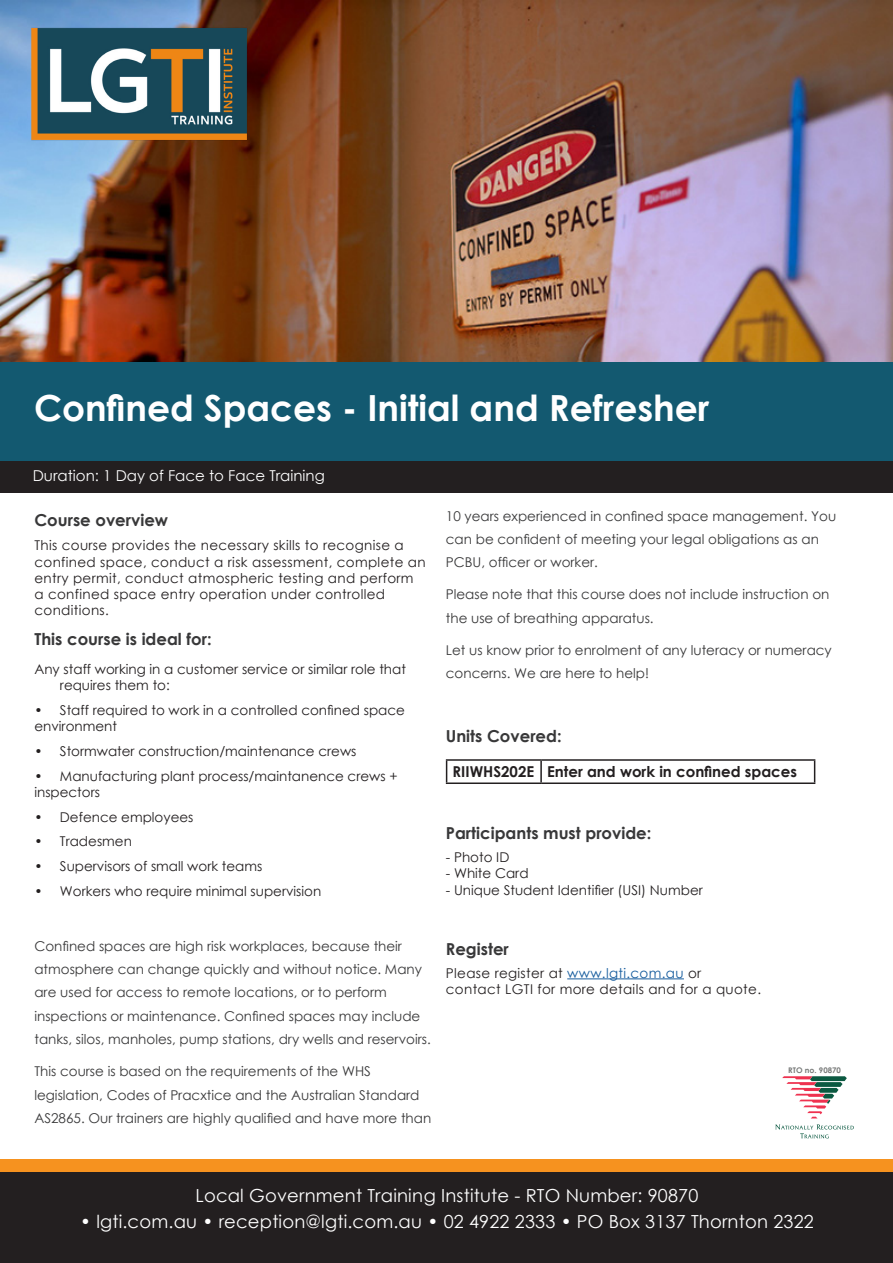
<style>
.page{position:relative;width:893px;height:1263px;background:#fff}
.page>*{position:absolute;margin:0;border:0;box-sizing:border-box;transform-origin:0 0}
.t1{font:700 36px "Century Gothic";color:#fff}
.Body_points{font:18px "Century Gothic";letter-spacing:.01em;color:#fff}
.Body{font:700 16.5px "Century Gothic";color:#383839}
.Body_points-2{font:700 16.5px "Century Gothic";color:#383839}
.Body_points-3{font:700 15px "Century Gothic";color:#231f20}
.t2{font:15px "Century Gothic";color:#fff}
.Body-2{font:13.5px/23.4px "Century Gothic";color:#383839}
.Body-3{font:13.5px/16.2px "Century Gothic";color:#231f20}
.Body-4{font:13.5px/16.2px "Century Gothic";letter-spacing:.025em;color:#231f20}
.Body_points-4{font:13.5px/16.2px "Century Gothic";letter-spacing:.025em;color:#231f20}
.Body_points-5{font:13.5px "Century Gothic";color:#231f20}
.t3{font:700 7.8px "Century Gothic";color:#777978}
.s1{color:#175d9e}
</style>
<div class="page">
<div style="left:0;top:460px;width:893px;height:33px;background:#231f20"></div>
<div style="left:0;top:1159px;width:893px;height:33px;background:#f6921f"></div>
<div style="left:0;top:1173px;width:893px;height:90px;background:#231f20"></div>
<hr style="left:567px;top:978px;width:117px;height:1px;background:#175d9e">
<hr style="left:446px;top:759px;width:95px;height:2px;background:#231f20">
<svg style="left:446px;top:761px;width:1px;height:21px"></svg>
<hr style="left:541px;top:759px;width:274px;height:2px;background:#231f20">
<hr style="left:540px;top:761px;width:2px;height:21px;background:#231f20">
<svg style="left:814px;top:761px;width:1px;height:21px"></svg>
<hr style="left:446px;top:782px;width:95px;height:2px;background:#231f20">
<hr style="left:541px;top:782px;width:274px;height:2px;background:#231f20">
<div style="left:0;top:361px;width:893px;height:99px;background:#135970"></div>
<img style="left:0;top:0;width:893px;height:361px">
<img style="left:24px;top:25px;width:232px;height:120px">
<svg style="left:782px;top:1076px;width:65px;height:42px"></svg>
<svg style="left:775px;top:1124px;width:79px;height:14px"></svg>
<p class="t1" style="left:34px;top:380px;width:677px">Confined Spaces - Initial and Refresher</p>
<p class="t2" style="left:33px;top:465px;width:294px">Duration: 1 Day of Face to Face Training</p>
<p class="Body" style="left:34px;top:507px;width:135px">Course overview</p>
<p class="Body-4" style="left:34px;top:537px;width:393px">This course provides the necessary skills to recognise a confined space, conduct a risk assessment, complete an entry permit, conduct atmospheric testing and perform a confined space entry operation under controlled conditions.</p>
<p class="Body" style="left:34px;top:626px;width:179px">This course is ideal for:</p>
<p class="Body-3" style="left:60px;top:661px;width:347px;text-indent:-26px">Any staff working in a customer service or similar role that requires them to:</p>
<p class="Body-3" style="left:34px;top:702px;width:372px">• Staff required to work in a controlled confined space environment</p>
<p class="Body-3" style="left:34px;top:743px;width:323px">• Stormwater construction/maintenance crews</p>
<p class="Body-3" style="left:34px;top:768px;width:365px">• Manufacturing plant process/maintanence crews + inspectors</p>
<p class="Body-3" style="left:34px;top:808px;width:161px">• Defence employees</p>
<p class="Body-3" style="left:34px;top:833px;width:99px">• Tradesmen</p>
<p class="Body-3" style="left:34px;top:858px;width:229px">• Supervisors of small work teams</p>
<p class="Body-3" style="left:34px;top:883px;width:288px">• Workers who require minimal supervision</p>
<p class="Body-2" style="left:446px;top:504px;width:392px">10 years experienced in confined space management. You can be confident of meeting your legal obligations as an<br>PCBU, officer or worker.</p>
<p class="Body-2" style="left:446px;top:582px;width:385px">Please note that this course does not include instruction on the use of breathing apparatus.</p>
<p class="Body-2" style="left:446px;top:638px;width:387px">Let us know prior to enrolment of any luteracy or numeracy concerns. We are here to help!</p>
<p class="Body" style="left:446px;top:723px;width:117px">Units Covered:</p>
<p class="Body_points-3" style="left:453px;top:760px;width:83px">RIIWHS202E</p>
<p class="Body_points-3" style="left:547px;top:760px;width:251px">Enter and work in confined spaces</p>
<p class="Body" style="left:446px;top:820px;width:207px">Participants must provide:</p>
<p class="Body_points-4" style="left:446px;top:849px;width:65px">- Photo ID</p>
<p class="Body_points-5" style="left:446px;top:864px;width:84px">- White Card</p>
<p class="Body_points-5" style="left:446px;top:880px;width:258px">- Unique Student Identifier (USI) Number</p>
<p class="Body-2" style="left:34px;top:934px;width:398px">Confined spaces are high risk workplaces, because their atmosphere can change quickly and without notice. Many are used for access to remote locations, or to perform inspections or maintenance. Confined spaces may include tanks, silos, manholes, pump stations, dry wells and reservoirs.</p>
<p class="Body-2" style="left:34px;top:1059px;width:398px">This course is based on the requirements of the WHS legislation, Codes of Pracxtice and the Australian Standard<br>AS2865. Our trainers are highly qualified and have more than</p>
<p class="Body_points-2" style="left:446px;top:937px;width:65px">Register</p>
<p class="Body_points-4" style="left:446px;top:964px;width:317px">Please register at <span class="s1">www.lgti.com.au</span> or<br>contact LGTI for more details and for a quote.</p>
<p class="t3" style="left:788px;top:1064px;width:54px">RTO no. 90870</p>
<p class="Body_points" style="left:196px;top:1183px;width:504px">Local Government Training Institute - RTO Number: 90870</p>
<p class="Body_points" style="left:80px;top:1209px;width:735px">• lgti.com.au • reception@lgti.com.au • 02 4922 2333 • PO Box 3137 Thornton 2322</p>
</div>
